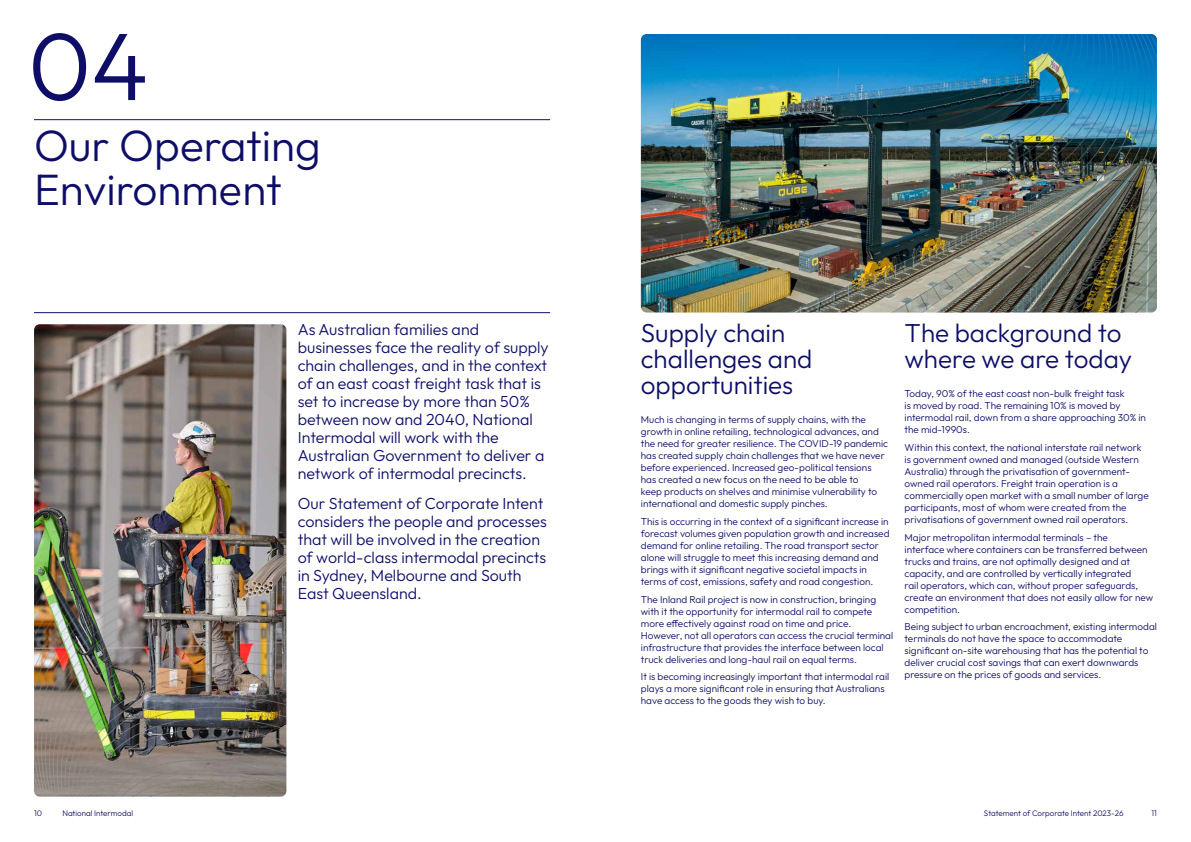
<style>
.page{position:relative;width:1191px;height:842px;background:#fff}
.page>*{position:absolute;margin:0;border:0;box-sizing:border-box;transform-origin:0 0}
.t1{font:300 96px "Outfit";color:#0e0e68}
.t2{font:300 44px/44px "Outfit";color:#0e0e68}
.t3{font:300 26px/26px "Outfit";color:#0e0e68}
.t4{font:300 16px/18px "Outfit";color:#0e0e68}
.t5{font:300 10px/12px "Outfit";color:#0e0e68}
.t6{font:300 8px "Outfit";color:#0e0e68}
</style>
<div class="page">
<hr style="left:34px;top:119px;width:516px;height:1px;background:#0e0e68">
<hr style="left:34px;top:312px;width:516px;height:1px;background:#0e0e68">
<svg style="left:34px;top:325px;width:252px;height:12px;background:#776b67"></svg>
<svg style="left:34px;top:337px;width:252px;height:11px;background:#817670"></svg>
<svg style="left:34px;top:348px;width:252px;height:12px;background:#897f7a"></svg>
<svg style="left:34px;top:360px;width:252px;height:11px;background:#847a74"></svg>
<svg style="left:34px;top:371px;width:252px;height:11px;background:#847871"></svg>
<svg style="left:34px;top:382px;width:252px;height:12px;background:#8a807a"></svg>
<svg style="left:34px;top:394px;width:252px;height:55px;background:#79706a"></svg>
<svg style="left:60px;top:406px;width:226px;height:43px;background:#8a817e"></svg>
<svg style="left:34px;top:449px;width:252px;height:12px;background:#8b807c"></svg>
<svg style="left:34px;top:461px;width:252px;height:12px;background:#867c78"></svg>
<svg style="left:34px;top:473px;width:252px;height:11px;background:#877d71"></svg>
<svg style="left:34px;top:484px;width:252px;height:12px;background:#938a73"></svg>
<svg style="left:34px;top:496px;width:252px;height:12px;background:#90856c"></svg>
<img style="left:34px;top:508px;width:252px;height:11px">
<img style="left:34px;top:519px;width:252px;height:12px">
<img style="left:34px;top:531px;width:252px;height:12px">
<img style="left:34px;top:543px;width:252px;height:11px">
<img style="left:34px;top:554px;width:252px;height:12px">
<img style="left:34px;top:566px;width:252px;height:230px">
<img style="left:37px;top:578px;width:249px;height:219px">
<img style="left:41px;top:589px;width:245px;height:208px">
<img style="left:46px;top:601px;width:240px;height:196px">
<img style="left:50px;top:612px;width:236px;height:185px">
<img style="left:54px;top:624px;width:232px;height:173px">
<img style="left:58px;top:635px;width:228px;height:162px">
<img style="left:641px;top:34px;width:516px;height:279px">
<h1 class="t1" style="left:28px;top:12px;width:122px">04</h1>
<h2 class="t2" style="left:34px;top:123px;width:288px">Our Operating<br>Environment</h2>
<p class="t4" style="left:298px;top:321px;width:252px">As Australian families and businesses face the reality of supply chain challenges, and in the context of an east coast freight task that is set to increase by more than 50% between now and 2040, National Intermodal will work with the Australian Government to deliver a network of intermodal precincts.</p>
<h3 class="t4" style="left:298px;top:494px;width:251px">Our Statement of Corporate Intent considers the people and processes that will be involved in the creation of world-class intermodal precincts in Sydney, Melbourne and South<br>East Queensland.</h3>
<h3 class="t3" style="left:641px;top:320px;width:173px">Supply chain challenges and opportunities</h3>
<p class="t5" style="left:641px;top:414px;width:249px">Much is changing in terms of supply chains, with the growth in online retailing, technological advances, and the need for greater resilience. The COVID-19 pandemic has created supply chain challenges that we have never before experienced. Increased geo-political tensions has created a new focus on the need to be able to<br>keep products on shelves and minimise vulnerability to international and domestic supply pinches.</p>
<p class="t5" style="left:641px;top:515px;width:250px">This is occurring in the context of a significant increase in forecast volumes given population growth and increased demand for online retailing. The road transport sector alone will struggle to meet this increasing demand and brings with it significant negative societal impacts in terms of cost, emissions, safety and road congestion.</p>
<p class="t5" style="left:641px;top:593px;width:254px">The Inland Rail project is now in construction, bringing with it the opportunity for intermodal rail to compete more effectively against road on time and price.<br>However, not all operators can access the crucial terminal infrastructure that provides the interface between local truck deliveries and long-haul rail on equal terms.</p>
<p class="t5" style="left:641px;top:671px;width:250px">It is becoming increasingly important that intermodal rail plays a more significant role in ensuring that Australians have access to the goods they wish to buy.</p>
<h3 class="t3" style="left:904px;top:320px;width:229px">The background to where we are today</h3>
<p class="t5" style="left:904px;top:388px;width:243px">Today, 90% of the east coast non-bulk freight task<br>is moved by road. The remaining 10% is moved by intermodal rail, down from a share approaching 30% in the mid-1990s.</p>
<p class="t5" style="left:904px;top:441px;width:246px">Within this context, the national interstate rail network is government owned and managed (outside Western Australia) through the privatisation of government&shy;owned rail operators. Freight train operation is a commercially open market with a small number of large participants, most of whom were created from the privatisations of government owned rail operators.</p>
<p class="t5" style="left:904px;top:531px;width:250px">Major metropolitan intermodal terminals – the<br>interface where containers can be transferred between trucks and trains, are not optimally designed and at capacity, and are controlled by vertically integrated<br>rail operators, which can, without proper safeguards, create an environment that does not easily allow for new competition.</p>
<p class="t5" style="left:904px;top:621px;width:254px">Being subject to urban encroachment, existing intermodal terminals do not have the space to accommodate significant on-site warehousing that has the potential to deliver crucial cost savings that can exert downwards pressure on the prices of goods and services.</p>
<p class="t6" style="left:34px;top:809px;width:9px">10</p>
<p class="t6" style="left:62px;top:809px;width:72px">National Intermodal</p>
<p class="t6" style="left:984px;top:809px;width:141px">Statement of Corporate Intent 2023-26</p>
<p class="t6" style="left:1151px;top:809px;width:7px">11</p>
</div>
